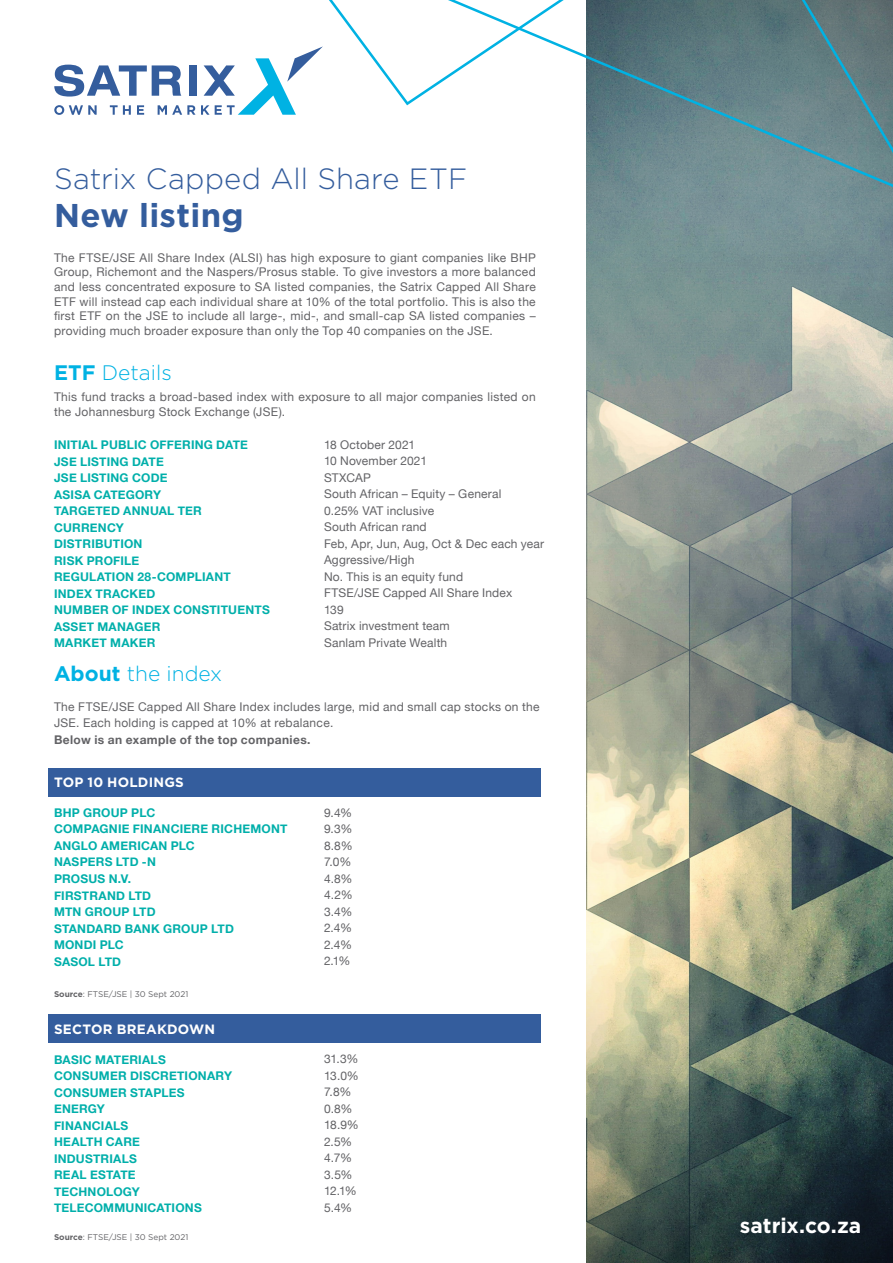
<style>
.page{position:relative;width:893px;height:1263px;background:#fff}
.page>*{position:absolute;margin:0;border:0;box-sizing:border-box;transform-origin:0 0}
.t1{font:700 33px "Gotham";letter-spacing:.01em;color:#345d9d}
.t2{font:300 29.25px "Gotham";letter-spacing:.005em;color:#345d9d}
.t3{font:300 21px "Gotham";color:#00b2e3}
.t4{font:700 21px "Gotham HTF";color:#fff}
.t5{font:700 13.5px "Gotham";letter-spacing:.02em;color:#fff}
.t6{font:12px/14.7px "Helvetica Neue";letter-spacing:.02em;color:#636366}
.t7{font:700 12px "Helvetica Neue";letter-spacing:.02em;color:#00afaa}
.t8{font:8.25px "Gotham";color:#636366}
.s1{font-weight:700}
</style>
<div class="page">
<img style="left:587px;top:210px;width:306px;height:1053px">
<svg style="left:54px;top:105px;width:43px;height:10px"></svg>
<svg style="left:110px;top:105px;width:21px;height:10px"></svg>
<svg style="left:137px;top:105px;width:7px;height:10px"></svg>
<svg style="left:158px;top:105px;width:37px;height:10px"></svg>
<svg style="left:54px;top:65px;width:127px;height:32px"></svg>
<div style="left:189px;top:65px;width:8px;height:31px;background:#345d9d"></div>
<svg style="left:201px;top:47px;width:120px;height:68px"></svg>
<div style="left:48px;top:767px;width:493px;height:29px;background:#345d9d"></div>
<div style="left:48px;top:1014px;width:493px;height:29px;background:#345d9d"></div>
<svg style="left:331px;top:0;width:562px;height:209px"></svg>
<p class="t2" style="left:54px;top:163px;width:415px">Satrix Capped All Share ETF</p>
<p class="t1" style="left:54px;top:196px;width:191px">New listing</p>
<p class="t6" style="left:54px;top:251px;width:483px;text-align:justify">The FTSE/JSE All Share Index (ALSI) has high exposure to giant companies like BHP Group, Richemont and the Naspers/Prosus stable. To give investors a more balanced and less concentrated exposure to SA listed companies, the Satrix Capped All Share ETF will instead cap each individual share at 10% of the total portfolio. This is also the first ETF on the JSE to include all large-, mid-, and small-cap SA listed companies – providing much broader exposure than only the Top 40 companies on the JSE.</p>
<p class="t3" style="left:54px;top:361px;width:119px"><span class="s1">ETF</span> Details</p>
<p class="t6" style="left:54px;top:390px;width:483px">This fund tracks a broad-based index with exposure to all major companies listed on the Johannesburg Stock Exchange (JSE).</p>
<p class="t7" style="left:54px;top:435px;width:196px">INITIAL PUBLIC OFFERING DATE</p>
<p class="t7" style="left:54px;top:452px;width:111px">JSE LISTING DATE</p>
<p class="t7" style="left:54px;top:468px;width:115px">JSE LISTING CODE</p>
<p class="t7" style="left:54px;top:485px;width:109px">ASISA CATEGORY</p>
<p class="t7" style="left:54px;top:501px;width:149px">TARGETED ANNUAL TER</p>
<p class="t7" style="left:54px;top:518px;width:71px">CURRENCY</p>
<p class="t7" style="left:54px;top:534px;width:90px">DISTRIBUTION</p>
<p class="t7" style="left:54px;top:551px;width:87px">RISK PROFILE</p>
<p class="t7" style="left:54px;top:567px;width:178px">REGULATION 28-COMPLIANT</p>
<p class="t7" style="left:54px;top:584px;width:103px">INDEX TRACKED</p>
<p class="t7" style="left:54px;top:600px;width:217px">NUMBER OF INDEX CONSTITUENTS</p>
<p class="t7" style="left:54px;top:617px;width:108px">ASSET MANAGER</p>
<p class="t7" style="left:54px;top:633px;width:103px">MARKET MAKER</p>
<p class="t6" style="left:324px;top:438px;width:93px">18 October 2021</p>
<p class="t6" style="left:324px;top:454px;width:105px">10 November 2021</p>
<p class="t6" style="left:324px;top:471px;width:48px">STXCAP</p>
<p class="t6" style="left:324px;top:487px;width:179px">South African – Equity – General</p>
<p class="t6" style="left:324px;top:504px;width:112px">0.25% VAT inclusive</p>
<p class="t6" style="left:324px;top:520px;width:104px">South African rand</p>
<p class="t6" style="left:324px;top:537px;width:222px">Feb, Apr, Jun, Aug, Oct &amp; Dec each year</p>
<p class="t6" style="left:324px;top:553px;width:92px">Aggressive/High</p>
<p class="t6" style="left:324px;top:570px;width:141px">No. This is an equity fund</p>
<p class="t6" style="left:324px;top:586px;width:190px">FTSE/JSE Capped All Share Index</p>
<p class="t6" style="left:324px;top:603px;width:21px">139</p>
<p class="t6" style="left:324px;top:619px;width:127px">Satrix investment team</p>
<p class="t6" style="left:324px;top:636px;width:125px">Sanlam Private Wealth</p>
<p class="t3" style="left:54px;top:663px;width:170px"><span class="s1">About</span> the index</p>
<p class="t6" style="left:54px;top:699px;width:487px;line-height:16.5px">The FTSE/JSE Capped All Share Index includes large, mid and small cap stocks on the<br>JSE. Each holding is capped at 10% at rebalance.<br><span class="s1">Below is an example of the top companies.</span></p>
<p class="t5" style="left:54px;top:773px;width:131px">TOP 10 HOLDINGS</p>
<p class="t7" style="left:54px;top:803px;width:103px">BHP GROUP PLC</p>
<p class="t7" style="left:54px;top:820px;width:235px">COMPAGNIE FINANCIERE RICHEMONT</p>
<p class="t7" style="left:54px;top:836px;width:142px">ANGLO AMERICAN PLC</p>
<p class="t7" style="left:54px;top:853px;width:103px">NASPERS LTD -N</p>
<p class="t7" style="left:54px;top:869px;width:79px">PROSUS N.V.</p>
<p class="t7" style="left:54px;top:886px;width:99px">FIRSTRAND LTD</p>
<p class="t7" style="left:54px;top:902px;width:103px">MTN GROUP LTD</p>
<p class="t7" style="left:54px;top:919px;width:181px">STANDARD BANK GROUP LTD</p>
<p class="t7" style="left:54px;top:935px;width:71px">MONDI PLC</p>
<p class="t7" style="left:54px;top:952px;width:69px">SASOL LTD</p>
<p class="t8" style="left:54px;top:989px;width:136px"><span class="s1">Source</span>: FTSE/JSE | 30 Sept 2021</p>
<p class="t5" style="left:54px;top:1020px;width:163px">SECTOR BREAKDOWN</p>
<p class="t7" style="left:54px;top:1050px;width:113px">BASIC MATERIALS</p>
<p class="t7" style="left:54px;top:1066px;width:180px">CONSUMER DISCRETIONARY</p>
<p class="t7" style="left:54px;top:1083px;width:132px">CONSUMER STAPLES</p>
<p class="t7" style="left:54px;top:1099px;width:52px">ENERGY</p>
<p class="t7" style="left:54px;top:1116px;width:76px">FINANCIALS</p>
<p class="t7" style="left:54px;top:1132px;width:88px">HEALTH CARE</p>
<p class="t7" style="left:54px;top:1149px;width:85px">INDUSTRIALS</p>
<p class="t7" style="left:54px;top:1165px;width:83px">REAL ESTATE</p>
<p class="t7" style="left:54px;top:1182px;width:87px">TECHNOLOGY</p>
<p class="t7" style="left:54px;top:1198px;width:149px">TELECOMMUNICATIONS</p>
<p class="t8" style="left:54px;top:1231px;width:136px"><span class="s1">Source</span>: FTSE/JSE | 30 Sept 2021</p>
<p class="t6" style="left:324px;top:806px;width:30px">9.4%</p>
<p class="t6" style="left:324px;top:822px;width:30px">9.3%</p>
<p class="t6" style="left:324px;top:839px;width:30px">8.8%</p>
<p class="t6" style="left:324px;top:855px;width:29px">7.0%</p>
<p class="t6" style="left:324px;top:872px;width:30px">4.8%</p>
<p class="t6" style="left:324px;top:888px;width:30px">4.2%</p>
<p class="t6" style="left:324px;top:905px;width:30px">3.4%</p>
<p class="t6" style="left:324px;top:921px;width:30px">2.4%</p>
<p class="t6" style="left:324px;top:938px;width:30px">2.4%</p>
<p class="t6" style="left:324px;top:954px;width:28px">2.1%</p>
<p class="t6" style="left:324px;top:1052px;width:36px">31.3%</p>
<p class="t6" style="left:324px;top:1069px;width:36px">13.0%</p>
<p class="t6" style="left:324px;top:1085px;width:29px">7.8%</p>
<p class="t6" style="left:324px;top:1102px;width:30px">0.8%</p>
<p class="t6" style="left:324px;top:1118px;width:36px">18.9%</p>
<p class="t6" style="left:324px;top:1135px;width:30px">2.5%</p>
<p class="t6" style="left:324px;top:1151px;width:30px">4.7%</p>
<p class="t6" style="left:324px;top:1168px;width:30px">3.5%</p>
<p class="t6" style="left:324px;top:1184px;width:34px">12.1%</p>
<p class="t6" style="left:324px;top:1201px;width:30px">5.4%</p>
<p class="t4" style="left:740px;top:1213px;width:123px">satrix.co.za</p>
</div>
